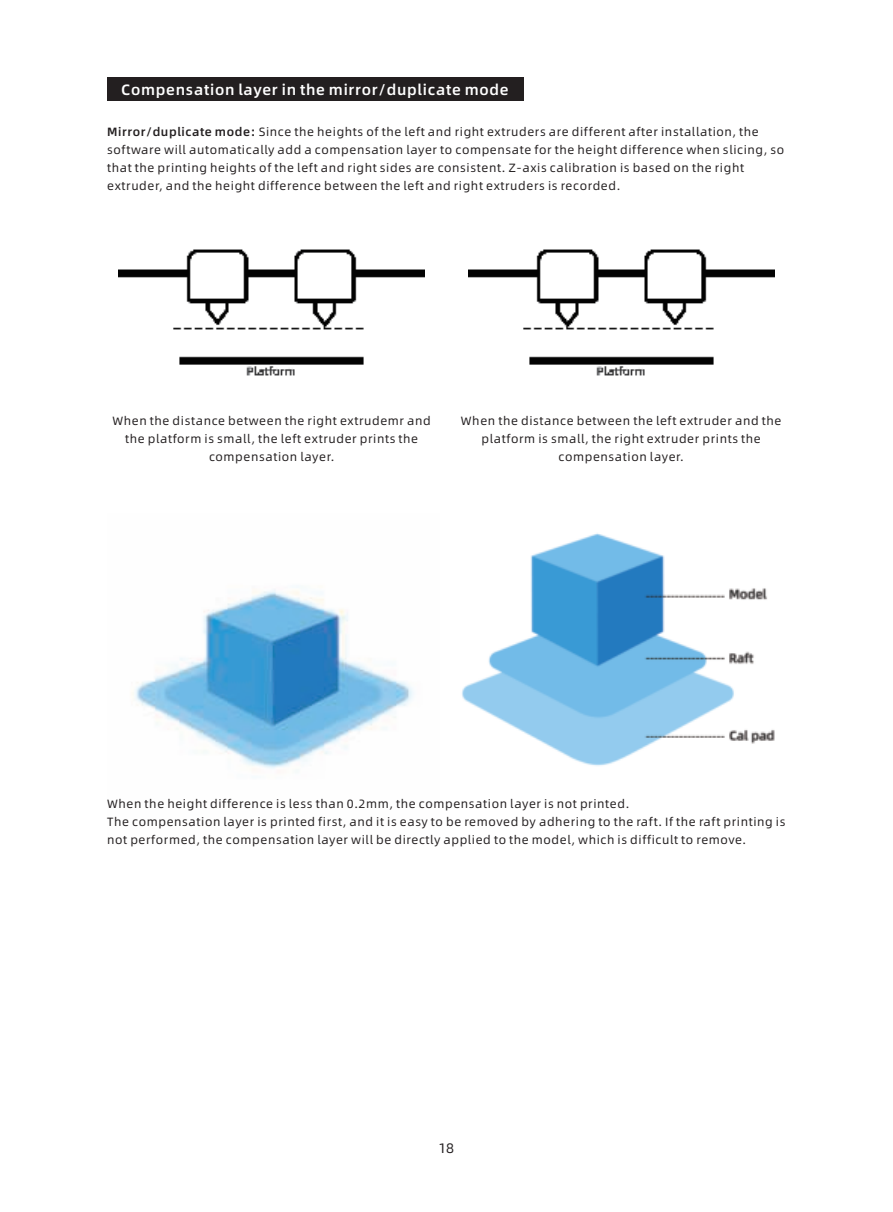
<style>
.page{position:relative;width:893px;height:1212px;background:#fff}
.page>*{position:absolute;margin:0;border:0;box-sizing:border-box;transform-origin:0 0}
.t1{font:15px "Alibaba Pu Hui Ti M";letter-spacing:.05em;color:#fff}
.t2{font:13.8px "Alibaba Pu Hui Ti R";color:#231f20}
.t3{font:12px/18px "Alibaba Pu Hui Ti R";letter-spacing:.05em;color:#231f20}
.s1{font-family:"Alibaba Pu Hui Ti M"}
</style>
<div class="page">
<img style="left:462px;top:533px;width:313px;height:233px">
<img style="left:132px;top:590px;width:282px;height:179px">
<div style="left:107px;top:77px;width:417px;height:24px;background:#231f20"></div>
<img style="left:119px;top:249px;width:306px;height:127px">
<img style="left:468px;top:249px;width:306px;height:127px">
<p class="t1" style="left:121px;top:78px;width:389px">Compensation layer in the mirror/duplicate mode</p>
<p class="t3" style="left:107px;top:123px;width:679px"><span class="s1">Mirror/duplicate mode:</span> Since the heights of the left and right extruders are different after installation, the software will automatically add a compensation layer to compensate for the height difference when slicing, so that the printing heights of the left and right sides are consistent. Z-axis calibration is based on the right extruder, and the height difference between the left and right extruders is recorded.</p>
<p class="t3" style="left:112px;top:413px;width:320px;text-align:center">When the distance between the right extrudemr and the platform is small, the left extruder prints the compensation layer.</p>
<p class="t3" style="left:461px;top:413px;width:322px;text-align:center">When the distance between the left extruder and the platform is small, the right extruder prints the compensation layer.</p>
<p class="t3" style="left:107px;top:795px;width:680px">When the height difference is less than 0.2mm, the compensation layer is not printed.<br>The compensation layer is printed first, and it is easy to be removed by adhering to the raft. If the raft printing is not performed, the compensation layer will be directly applied to the model, which is difficult to remove.</p>
<p class="t2" style="left:438px;top:1143px;width:17px">18</p>
</div>
